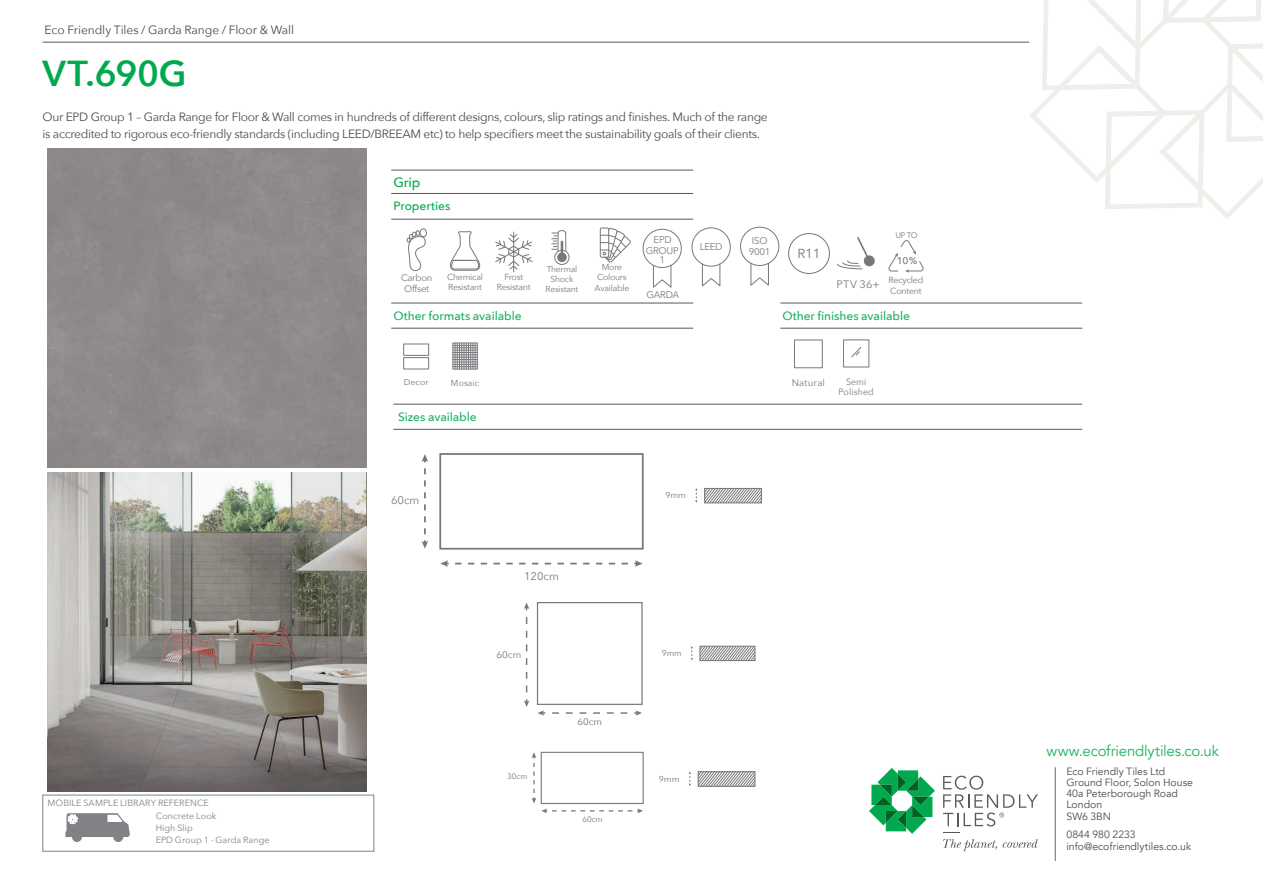
<style>
.page{position:relative;width:1263px;height:893px;background:#fff}
.page>*{position:absolute;margin:0;border:0;box-sizing:border-box;transform-origin:0 0}
.t1{font:600 36px "Avenir Next";letter-spacing:-.01em;color:#00a94e}
.t2{font:15px "Avenir";letter-spacing:-.015em;color:#1eb261}
.t3{font:500 13.5px "Avenir Next";color:#00a94e}
.t4{font:13.05px "Avenir Next";color:#76787b}
.t5{font:12px/16.5px "Avenir Next";letter-spacing:-.025em;color:#4b4c4d}
.t6{font:500 12px "Avenir Next";letter-spacing:-.005em;color:#1eb261}
.t7{font:12px "Avenir Next";letter-spacing:-.005em;color:#4b4c4d}
.t8{font:500 12px "Avenir Next";letter-spacing:-.005em;color:#00a94e}
.t9{font:11.1px "Avenir Next";color:#76787b}
.t10{font:10.5px/11.2px "Avenir";color:#4b4c4d}
.t11{font:500 9.75px "Avenir Next";color:#76787b}
.t12{font:9.6px/11.6px "Avenir Next";letter-spacing:-.025em;color:#76787b;text-align:center}
.t13{font:9.45px "Avenir Next";letter-spacing:.02em;color:#76787b}
.t14{font:9.15px/10.5px "Avenir Next";letter-spacing:.015em;color:#76787b;text-align:center;scale:.96 1}
.t15{font:9px/12px "Avenir Next";letter-spacing:.005em;color:#808285}
.t16{font:8.85px/10.6px "Avenir Next";letter-spacing:-.025em;color:#76787b;text-align:right}
.t17{font:8.85px "Avenir Next";letter-spacing:-.025em;color:#76787b;scale:.96 1}
.t18{font:8.7px/10.5px "Avenir Next";letter-spacing:-.025em;color:#76787b;text-align:center}
.t19{font:8.55px/10.2px "Avenir Next";letter-spacing:-.025em;color:#76787b;text-align:center}
.t20{font:8.4px "Avenir Next";letter-spacing:.015em;color:#76787b}
.t21{font:7.95px "Avenir Next";color:#76787b}
.s1{font-size:10.8px}
</style>
<div class="page">
<div style="left:794px;top:339px;width:29px;height:29px;border:1px solid #76787b"></div>
<div style="left:452px;top:343px;width:26px;height:26px;border:1px solid #76787b"></div>
<svg style="left:453px;top:343px;width:24px;height:26px"></svg>
<div style="left:843px;top:339px;width:26px;height:28px;border:1px solid #76787b"></div>
<svg style="left:851px;top:347px;width:10px;height:11px"></svg>
<div style="left:788px;top:233px;width:42px;height:41px;border:1px solid #76787b;border-radius:50%"></div>
<div style="left:403px;top:344px;width:26px;height:12px;border:1px solid #76787b"></div>
<div style="left:403px;top:357px;width:26px;height:12px;border:1px solid #76787b"></div>
<div style="left:865px;top:257px;width:9px;height:8px;background:#76787b;border-radius:50%"></div>
<div style="left:864px;top:255px;width:11px;height:11px;border:2px solid #76787b;border-radius:50%"></div>
<svg style="left:837px;top:237px;width:33px;height:32px"></svg>
<svg style="left:888px;top:240px;width:36px;height:33px"></svg>
<svg style="left:450px;top:231px;width:31px;height:40px"></svg>
<hr style="left:513px;top:232px;width:1px;height:40px;background:#76787b">
<svg style="left:495px;top:234px;width:38px;height:36px"></svg>
<div style="left:554px;top:250px;width:15px;height:15px;border:1px solid #76787b;border-radius:50%"></div>
<div style="left:558px;top:253px;width:8px;height:9px;background:#76787b;border-radius:50%"></div>
<div style="left:557px;top:253px;width:9px;height:9px;border:1px solid #76787b;border-radius:50%"></div>
<svg style="left:552px;top:230px;width:14px;height:24px"></svg>
<div style="left:740px;top:227px;width:39px;height:39px;border:1px solid #76787b;border-radius:50%"></div>
<svg style="left:750px;top:262px;width:19px;height:24px"></svg>
<svg style="left:600px;top:228px;width:31px;height:35px"></svg>
<div style="left:691px;top:227px;width:40px;height:40px;border:1px solid #76787b;border-radius:50%"></div>
<svg style="left:701px;top:263px;width:20px;height:24px"></svg>
<svg style="left:406px;top:228px;width:21px;height:44px"></svg>
<div style="left:643px;top:229px;width:39px;height:39px;border:1px solid #76787b;border-radius:50%"></div>
<svg style="left:652px;top:264px;width:20px;height:24px"></svg>
<svg style="left:869px;top:768px;width:66px;height:66px"></svg>
<svg style="left:943px;top:839px;width:95px;height:12px"></svg>
<svg style="left:943px;top:832px;width:16px;height:1px"></svg>
<svg style="left:943px;top:776px;width:95px;height:50px"></svg>
<hr style="left:1055px;top:767px;width:1px;height:94px;background:#4b4c4d">
<div style="left:42px;top:795px;width:332px;height:57px;border:1px solid #808285"></div>
<div style="left:72px;top:832px;width:10px;height:10px;background:#808285;border-radius:50%"></div>
<div style="left:113px;top:832px;width:10px;height:10px;background:#808285;border-radius:50%"></div>
<svg style="left:65px;top:813px;width:65px;height:24px"></svg>
<svg style="left:1029px;top:0;width:234px;height:219px"></svg>
<hr style="left:391px;top:219px;width:302px;height:1px;background:#57585a">
<hr style="left:391px;top:193px;width:302px;height:1px;background:#57585a">
<hr style="left:391px;top:328px;width:302px;height:1px;background:#57585a">
<hr style="left:391px;top:303px;width:302px;height:1px;background:#57585a">
<hr style="left:780px;top:328px;width:302px;height:1px;background:#57585a">
<hr style="left:780px;top:303px;width:302px;height:1px;background:#57585a">
<hr style="left:393px;top:429px;width:689px;height:1px;background:#57585a">
<hr style="left:393px;top:404px;width:689px;height:1px;background:#57585a">
<hr style="left:391px;top:170px;width:302px;height:1px;background:#57585a">
<hr style="left:43px;top:42px;width:986px;height:1px;background:#57585a">
<img style="left:48px;top:472px;width:318px;height:319px">
<svg style="left:691px;top:646px;width:2px;height:15px"></svg>
<svg style="left:702px;top:646px;width:54px;height:15px"></svg>
<div style="left:700px;top:646px;width:55px;height:15px;border:1px solid #76787b"></div>
<svg style="left:695px;top:488px;width:2px;height:15px"></svg>
<svg style="left:706px;top:490px;width:54px;height:11px"></svg>
<div style="left:704px;top:488px;width:58px;height:15px;border:1px solid #76787b"></div>
<svg style="left:689px;top:771px;width:2px;height:15px"></svg>
<svg style="left:700px;top:772px;width:56px;height:14px"></svg>
<div style="left:698px;top:771px;width:57px;height:15px;border:1px solid #76787b"></div>
<div style="left:439px;top:453px;width:205px;height:97px;border:2px solid #76787b"></div>
<svg style="left:440px;top:560px;width:9px;height:7px"></svg>
<svg style="left:455px;top:560px;width:188px;height:7px"></svg>
<svg style="left:422px;top:540px;width:6px;height:9px"></svg>
<svg style="left:422px;top:454px;width:6px;height:80px"></svg>
<div style="left:537px;top:602px;width:106px;height:103px;border:1px solid #76787b"></div>
<svg style="left:524px;top:603px;width:5px;height:7px"></svg>
<svg style="left:524px;top:617px;width:5px;height:90px"></svg>
<svg style="left:538px;top:710px;width:7px;height:6px"></svg>
<svg style="left:552px;top:710px;width:90px;height:6px"></svg>
<svg style="left:532px;top:752px;width:111px;height:61px"></svg>
<p class="t7" style="left:45px;top:20px;width:251px">Eco Friendly Tiles / Garda Range / Floor &amp; Wall</p>
<h1 class="t1" style="left:43px;top:43px;width:146px">VT.690G</h1>
<p class="t5" style="left:43px;top:108px;width:727px">Our EPD Group 1 – Garda Range for Floor &amp; Wall comes in hundreds of different designs, colours, slip ratings and finishes. Much of the range is accredited to rigorous eco-friendly standards (including LEED/BREEAM etc) to help specifiers meet the sustainability goals of their clients.</p>
<p class="t3" style="left:393px;top:171px;width:29px">Grip</p>
<p class="t8" style="left:393px;top:196px;width:58px">Properties</p>
<p class="t12" style="left:401px;top:272px;width:33px">Carbon<br>Offset</p>
<p class="t18" style="left:447px;top:271px;width:38px;text-align:left">Chemical<br>Resistant</p>
<p class="t18" style="left:497px;top:271px;width:35px">Frost<br>Resistant</p>
<p class="t19" style="left:546px;top:264px;width:34px">Thermal<br>Shock<br>Resistant</p>
<p class="t18" style="left:595px;top:261px;width:36px">More<br>Colours<br>Available</p>
<p class="t12" style="left:646px;top:234px;width:34px;line-height:10.5px">EPD<br>GROUP</p>
<p class="t12" style="left:659px;top:254px;width:7px">1</p>
<p class="t12" style="left:646px;top:289px;width:34px">GARDA</p>
<p class="t12" style="left:700px;top:241px;width:24px">LEED</p>
<p class="t12" style="left:749px;top:234px;width:23px">ISO<br>9001</p>
<p class="t4" style="left:798px;top:243px;width:24px">R11</p>
<p class="t21" style="left:895px;top:228px;width:24px">UP TO</p>
<p class="t11" style="left:897px;top:252px;width:22px">10%</p>
<p class="t16" style="left:836px;top:275px;width:88px"><span class="s1">PTV 36+</span> Recycled<br>Content</p>
<p class="t6" style="left:393px;top:306px;width:130px">Other formats available</p>
<p class="t6" style="left:782px;top:306px;width:129px">Other finishes available</p>
<p class="t20" style="left:404px;top:375px;width:26px">Decor</p>
<p class="t17" style="left:451px;top:375px;width:31px">Mosaic</p>
<p class="t13" style="left:792px;top:375px;width:35px">Natural</p>
<p class="t14" style="left:838px;top:376px;width:38px">Semi<br>Polished</p>
<p class="t15" style="left:48px;top:797px;width:163px">MOBILE SAMPLE LIBRARY REFERENCE</p>
<p class="t15" style="left:156px;top:809px;width:115px">Concrete Look<br>High Slip<br>EPD Group 1 - Garda Range</p>
<p class="t6" style="left:398px;top:407px;width:80px">Sizes available</p>
<p class="t9" style="left:391px;top:491px;width:30px">60cm</p>
<p class="t9" style="left:524px;top:566px;width:36px">120cm</p>
<p class="t12" style="left:497px;top:648px;width:26px">60cm</p>
<p class="t21" style="left:507px;top:770px;width:22px">30cm</p>
<p class="t12" style="left:577px;top:715px;width:26px">60cm</p>
<p class="t21" style="left:582px;top:812px;width:22px">60cm</p>
<p class="t19" style="left:665px;top:490px;width:22px">9mm</p>
<p class="t20" style="left:662px;top:646px;width:21px">9mm</p>
<p class="t19" style="left:659px;top:773px;width:22px">9mm</p>
<p class="t2" style="left:1046px;top:741px;width:174px">www.ecofriendlytiles.co.uk</p>
<p class="t10" style="left:1066px;top:766px;width:128px">Eco Friendly Tiles Ltd<br>Ground Floor, Solon House<br>40a Peterborough Road<br>London<br>SW6 3BN</p>
<p class="t10" style="left:1066px;top:829px;width:126px">0844 980 2233 info@ecofriendlytiles.co.uk</p>
</div>
